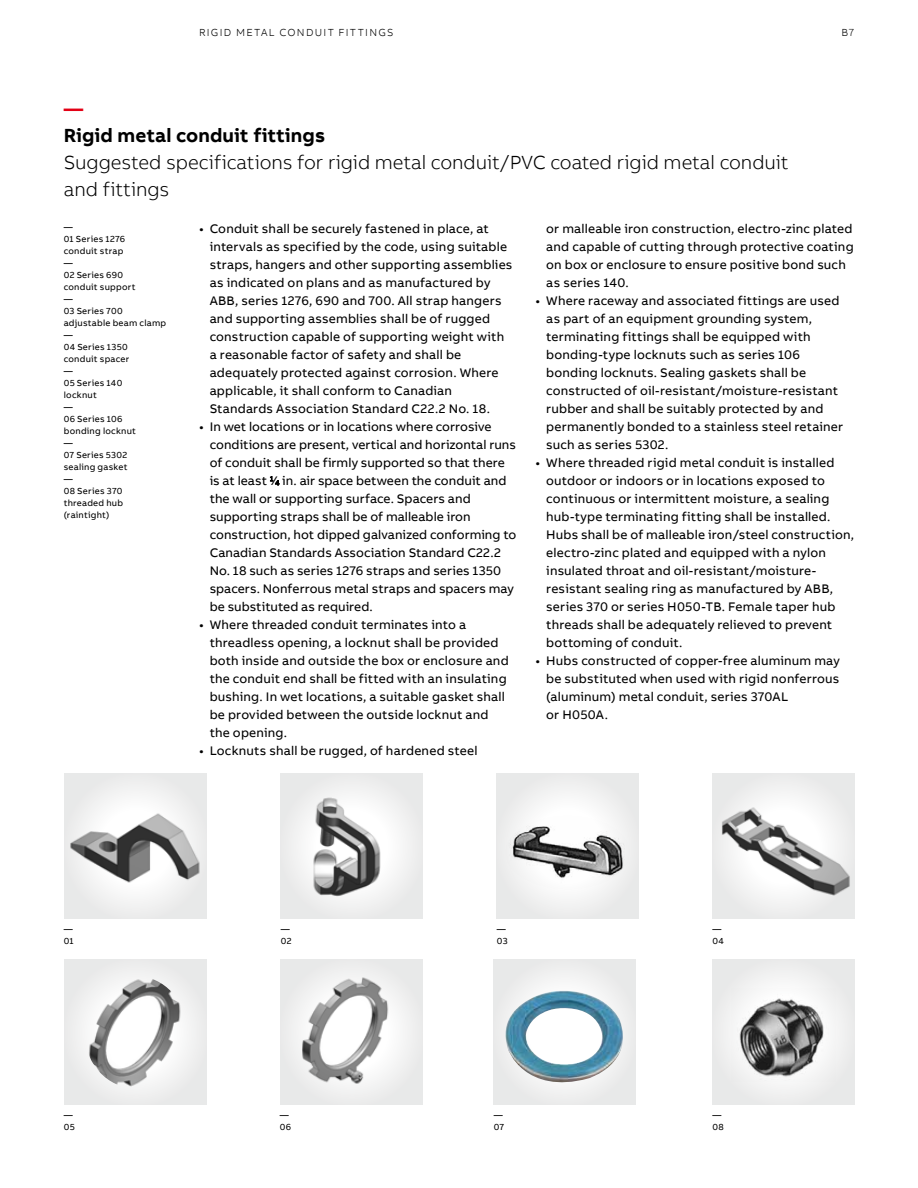
<style>
.page{position:relative;width:918px;height:1188px;background:#fff}
.page>*{position:absolute;margin:0;border:0;box-sizing:border-box;transform-origin:0 0}
.t1{font:300 19.5px/27px "AB Bvoice";letter-spacing:-.005em;color:#000}
.t2{font:700 19.5px "AB Bvoice";letter-spacing:.005em;color:#000}
.t3{font:700 19.5px "AB Bvoice";color:#e30015}
.t4{font:12.75px/18px "AB Bvoice";letter-spacing:.015em;color:#000}
.t5{font:300 10.5px "AB Bvoice";letter-spacing:.12em;color:#000}
.t6{font:9px/12px "AB Bvoice";letter-spacing:.025em;color:#000}
.s1{font-size:7.05px}
</style>
<div class="page">
<div style="left:65px;top:774px;width:142px;height:145px;background:#ebecec"></div>
<div style="left:281px;top:774px;width:141px;height:145px;background:#ededed"></div>
<div style="left:497px;top:774px;width:141px;height:145px;background:linear-gradient(to right,#efefef,#efefef)"></div>
<div style="left:713px;top:774px;width:141px;height:145px;background:#ebebeb"></div>
<div style="left:65px;top:960px;width:142px;height:145px;background:#ebebeb"></div>
<div style="left:281px;top:960px;width:141px;height:145px;background:#eaeaea"></div>
<div style="left:494px;top:960px;width:141px;height:145px;background:#ebebeb"></div>
<div style="left:713px;top:960px;width:141px;height:145px;background:#ececec"></div>
<img style="left:70px;top:807px;width:130px;height:82px">
<img style="left:309px;top:797px;width:74px;height:99px">
<img style="left:506px;top:816px;width:123px;height:73px">
<img style="left:722px;top:805px;width:128px;height:92px">
<img style="left:85px;top:979px;width:102px;height:107px">
<img style="left:280px;top:975px;width:127px;height:112px">
<img style="left:505px;top:991px;width:118px;height:94px">
<img style="left:736px;top:988px;width:96px;height:93px">
<p class="t5" style="left:199px;top:26px;width:196px">RIGID METAL CONDUIT FITTINGS</p>
<h1 class="t3" style="left:64px;top:96px;width:21px">—</h1>
<h1 class="t2" style="left:64px;top:123px;width:263px">Rigid metal conduit fittings</h1>
<h1 class="t1" style="left:64px;top:149px;width:726px">Suggested specifications for rigid metal conduit/PVC coated rigid metal conduit and fittings</h1>
<p class="t5" style="left:842px;top:26px;width:14px">B7</p>
<p class="t6" style="left:64px;top:221px;width:104px">—<br>01 Series 1276<br>conduit strap<br>—<br>02 Series 690<br>conduit support<br>—<br>03 Series 700 adjustable beam clamp —<br>04 Series 1350<br>conduit spacer<br>—<br>05 Series 140<br>locknut<br>—<br>06 Series 106<br>bonding locknut<br>—<br>07 Series 5302<br>sealing gasket<br>—<br>08 Series 370<br>threaded hub (raintight)</p>
<p class="t4" style="left:210px;top:220px;width:304px;text-indent:-11px">• Conduit shall be securely fastened in place, at intervals as specified by the code, using suitable straps, hangers and other supporting assemblies as indicated on plans and as manufactured by ABB, series 1276, 690 and 700. All strap hangers and supporting assemblies shall be of rugged construction capable of supporting weight with a reasonable factor of safety and shall be adequately protected against corrosion. Where applicable, it shall conform to Canadian Standards Association Standard C22.2 No. 18.</p>
<p class="t4" style="left:210px;top:418px;width:308px;text-indent:-11px">• In wet locations or in locations where corrosive conditions are present, vertical and horizontal runs of conduit shall be firmly supported so that there is at least <sup>1</sup>⁄<span class="s1">4</span> in. air space between the conduit and the wall or supporting surface. Spacers and supporting straps shall be of malleable iron construction, hot dipped galvanized conforming to Canadian Standards Association Standard C22.2<br>No. 18 such as series 1276 straps and series 1350 spacers. Nonferrous metal straps and spacers may be substituted as required.</p>
<p class="t4" style="left:210px;top:616px;width:301px;text-indent:-11px">• Where threaded conduit terminates into a threadless opening, a locknut shall be provided both inside and outside the box or enclosure and the conduit end shall be fitted with an insulating bushing. In wet locations, a suitable gasket shall be provided between the outside locknut and the opening.</p>
<p class="t4" style="left:199px;top:742px;width:280px">• Locknuts shall be rugged, of hardened steel</p>
<p class="t4" style="left:546px;top:220px;width:309px">or malleable iron construction, electro-zinc plated and capable of cutting through protective coating on box or enclosure to ensure positive bond such as series 140.</p>
<p class="t4" style="left:546px;top:292px;width:298px;text-indent:-11px">• Where raceway and associated fittings are used as part of an equipment grounding system, terminating fittings shall be equipped with bonding-type locknuts such as series 106 bonding locknuts. Sealing gaskets shall be constructed of oil-resistant/moisture-resistant rubber and shall be suitably protected by and permanently bonded to a stainless steel retainer such as series 5302.</p>
<p class="t4" style="left:546px;top:454px;width:309px;text-indent:-11px">• Where threaded rigid metal conduit is installed outdoor or indoors or in locations exposed to continuous or intermittent moisture, a sealing hub-type terminating fitting shall be installed.<br>Hubs shall be of malleable iron/steel construction, electro-zinc plated and equipped with a nylon insulated throat and oil-resistant/moisture&shy;resistant sealing ring as manufactured by ABB, series 370 or series H050-TB. Female taper hub threads shall be adequately relieved to prevent bottoming of conduit.</p>
<p class="t4" style="left:546px;top:652px;width:295px;text-indent:-11px">• Hubs constructed of copper-free aluminum may be substituted when used with rigid nonferrous (aluminum) metal conduit, series 370AL<br>or H050A.</p>
<p class="t6" style="left:64px;top:923px;width:11px">—<br>01</p>
<p class="t6" style="left:281px;top:923px;width:12px">—<br>02</p>
<p class="t6" style="left:497px;top:923px;width:12px">—<br>03</p>
<p class="t6" style="left:713px;top:923px;width:13px">—<br>04</p>
<p class="t6" style="left:64px;top:1109px;width:13px">—<br>05</p>
<p class="t6" style="left:280px;top:1109px;width:13px">—<br>06</p>
<p class="t6" style="left:494px;top:1109px;width:12px">—<br>07</p>
<p class="t6" style="left:713px;top:1109px;width:13px">—<br>08</p>
</div>
